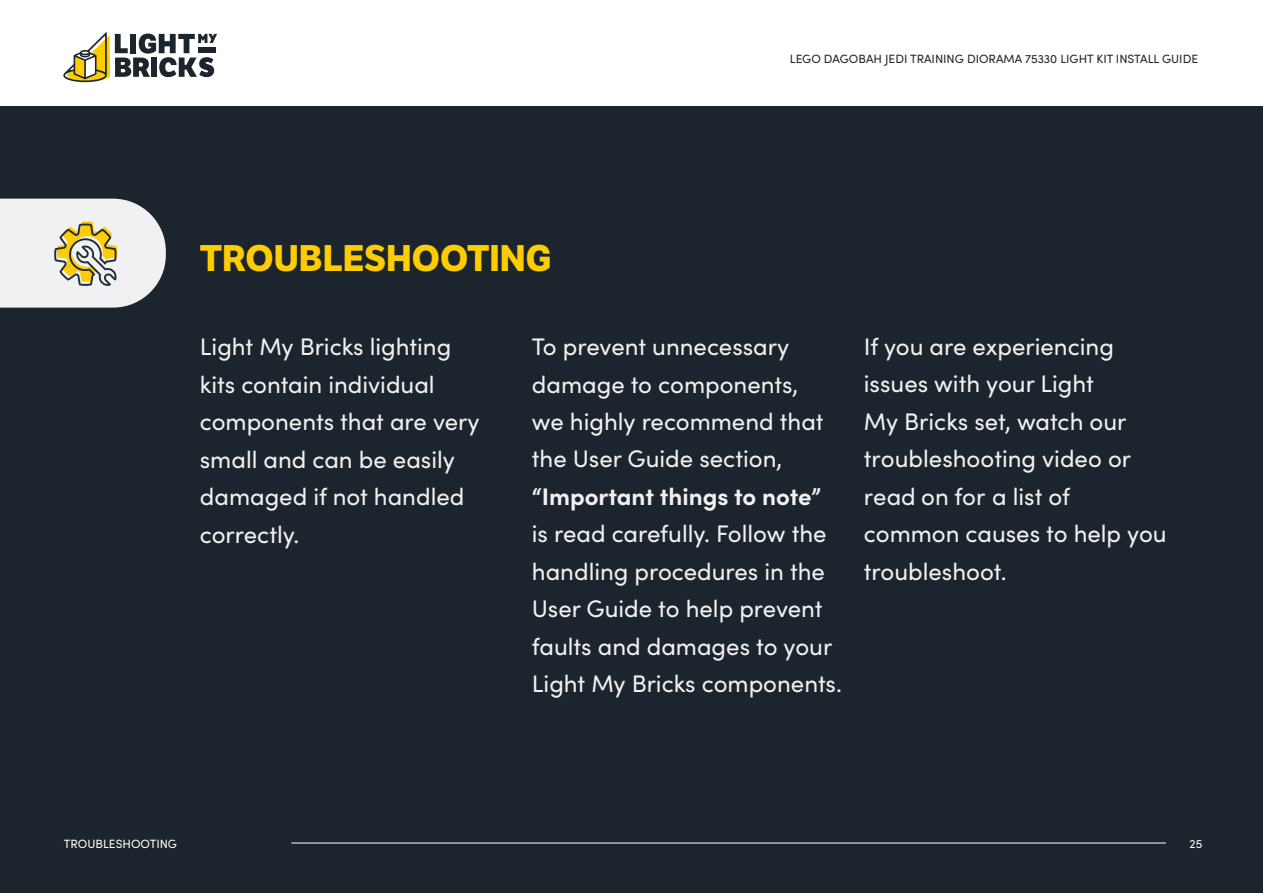
<style>
.page{position:relative;width:1263px;height:893px;background:#fff}
.page>*{position:absolute;margin:0;border:0;box-sizing:border-box;transform-origin:0 0}
.t1{font:700 36px "LFT Etica";color:#fecd00}
.t2{font:24px/37.5px "Sofia Pro";color:#f1f1f3}
.t3{font:700 24px "Sofia Pro";color:#f1f1f3}
.t4{font:12px "Sofia Pro";color:#1c252d}
.t5{font:12px "Sofia Pro";color:#fff}
</style>
<div class="page">
<svg style="left:63px;top:32px;width:154px;height:50px"></svg>
<div style="left:0;top:106px;width:1263px;height:787px;background:#1c252d"></div>
<hr style="left:291px;top:843px;width:875px;height:1px;background:#fff">
<svg style="left:0;top:199px;width:166px;height:109px;background:#d9d7cd"></svg>
<h1 class="t1" style="left:200px;top:236px;width:353px">TROUBLESHOOTING</h1>
<p class="t4" style="left:790px;top:50px;width:410px">LEGO DAGOBAH JEDI TRAINING DIORAMA 75330 LIGHT KIT INSTALL GUIDE</p>
<p class="t2" style="left:200px;top:327px;width:281px">Light My Bricks lighting kits contain individual components that are very small and can be easily damaged if not handled correctly.</p>
<p class="t2" style="left:532px;top:327px;width:293px">To prevent unnecessary damage to components, we highly recommend that the User Guide section,</p>
<p class="t3" style="left:532px;top:478px;width:291px">“Important things to note”</p>
<p class="t2" style="left:532px;top:514px;width:312px">is read carefully. Follow the handling procedures in the<br>User Guide to help prevent faults and damages to your<br>Light My Bricks components.</p>
<p class="t2" style="left:864px;top:326px;width:304px">If you are experiencing issues with your Light<br>My Bricks set, watch our troubleshooting video or read on for a list of common causes to help you troubleshoot.</p>
<p class="t5" style="left:64px;top:835px;width:115px">TROUBLESHOOTING</p>
<p class="t5" style="left:1189px;top:835px;width:14px">25</p>
</div>
